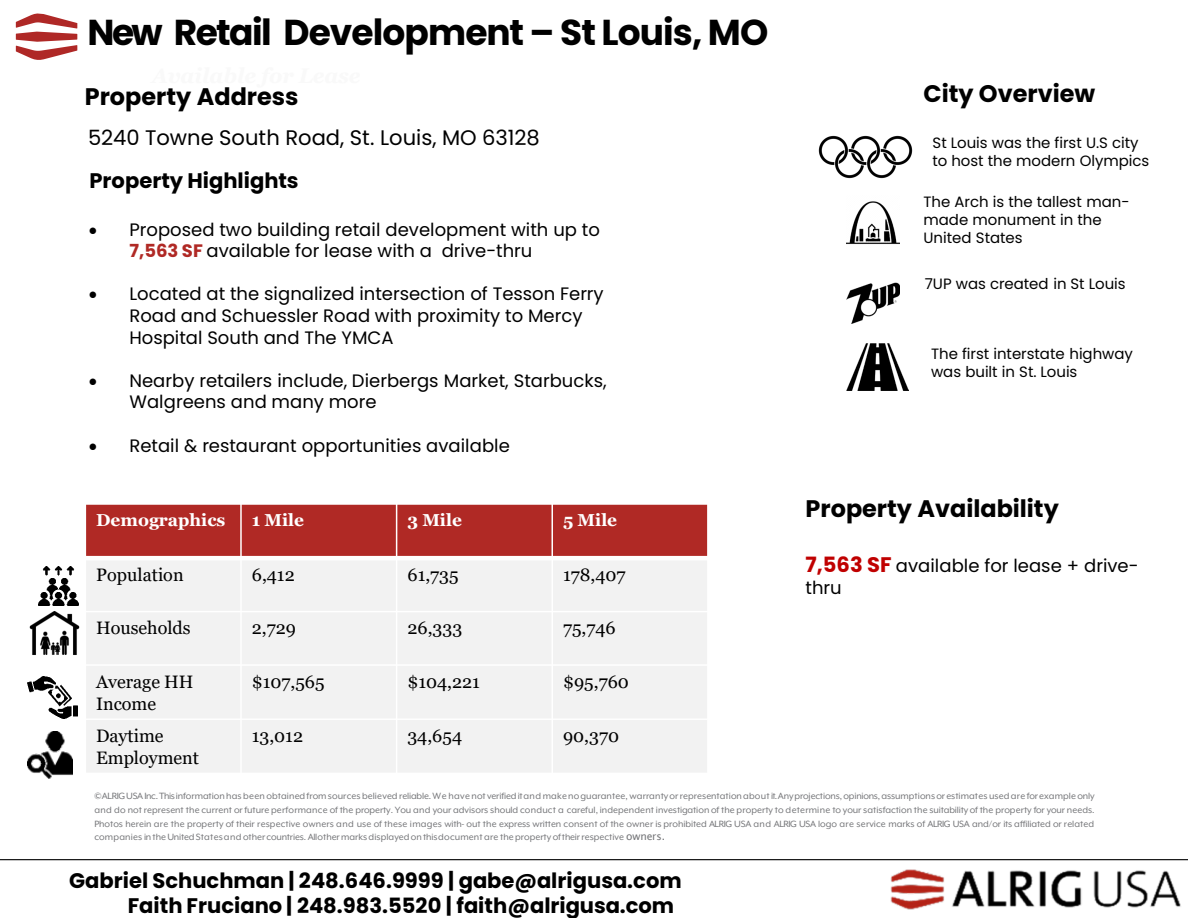
<style>
.page{position:relative;width:1188px;height:918px;background:#fff}
.page>*{position:absolute;margin:0;border:0;box-sizing:border-box;transform-origin:0 0}
.t1{font:700 36px "Poppins";letter-spacing:-.025em;color:#000}
.t2{font:700 24px "Poppins";color:#000}
.t3{font:700 21px "Poppins";color:#000}
.t4{font:21px "Poppins";color:#000}
.t5{font:18px/21.6px "Poppins";color:#000}
.t6{font:18px/21.6px "Georgia";color:#000}
.t7{font:700 17.25px "Georgia";color:#fff}
.t8{font:15px/18px "Poppins";color:#000}
.t9{font:10.5px/13.6px "Mr Eaves XL Mod OT";letter-spacing:.005em;color:#757679;text-align:justify}
.s1{font-weight:700;color:#b02925}
.s2{font-weight:700;font-size:21px;color:#c00000}
.s3{font-family:"Lucida Sans Unicode"}
</style>
<div class="page">
<svg style="left:16px;top:13px;width:61px;height:47px"></svg>
<hr style="left:0;top:859px;width:1188px;height:1px;background:#000">
<img style="left:880px;top:859px;width:308px;height:51px">
<img style="left:27px;top:676px;width:50px;height:42px">
<img style="left:29px;top:611px;width:51px;height:44px">
<img style="left:39px;top:566px;width:39px;height:40px">
<img style="left:27px;top:732px;width:45px;height:47px">
<div style="left:85px;top:504px;width:156px;height:54px;background:#b02925"></div>
<div style="left:241px;top:504px;width:156px;height:54px;background:#b02925"></div>
<div style="left:397px;top:504px;width:155px;height:54px;background:#b02925"></div>
<div style="left:552px;top:504px;width:156px;height:54px;background:#b02925"></div>
<div style="left:85px;top:558px;width:156px;height:54px;background:#f2f2f2"></div>
<div style="left:241px;top:558px;width:156px;height:54px;background:#f2f2f2"></div>
<div style="left:397px;top:558px;width:155px;height:54px;background:#f2f2f2"></div>
<div style="left:552px;top:558px;width:156px;height:54px;background:#f2f2f2"></div>
<div style="left:85px;top:612px;width:156px;height:53px;background:#f2f2f2"></div>
<div style="left:241px;top:612px;width:156px;height:53px;background:#f2f2f2"></div>
<div style="left:397px;top:612px;width:155px;height:53px;background:#f2f2f2"></div>
<div style="left:552px;top:612px;width:156px;height:53px;background:#f2f2f2"></div>
<div style="left:85px;top:665px;width:156px;height:54px;background:#f2f2f2"></div>
<div style="left:241px;top:665px;width:156px;height:54px;background:#f2f2f2"></div>
<div style="left:397px;top:665px;width:155px;height:54px;background:#f2f2f2"></div>
<div style="left:552px;top:665px;width:156px;height:54px;background:#f2f2f2"></div>
<div style="left:85px;top:719px;width:156px;height:54px;background:#f2f2f2"></div>
<div style="left:241px;top:719px;width:156px;height:54px;background:#f2f2f2"></div>
<div style="left:397px;top:719px;width:155px;height:54px;background:#f2f2f2"></div>
<div style="left:552px;top:719px;width:156px;height:54px;background:#f2f2f2"></div>
<hr style="left:240px;top:503px;width:2px;height:271px;background:#fff">
<hr style="left:396px;top:503px;width:1px;height:271px;background:#fff">
<hr style="left:551px;top:503px;width:2px;height:271px;background:#fff">
<hr style="left:85px;top:556px;width:624px;height:4px;background:#fff">
<hr style="left:85px;top:611px;width:624px;height:1px;background:#fff">
<hr style="left:85px;top:664px;width:624px;height:2px;background:#fff">
<hr style="left:85px;top:718px;width:624px;height:2px;background:#fff">
<hr style="left:85px;top:503px;width:1px;height:271px;background:#fff">
<hr style="left:707px;top:503px;width:2px;height:271px;background:#fff">
<hr style="left:85px;top:503px;width:624px;height:2px;background:#fff">
<img style="left:818px;top:135px;width:95px;height:44px">
<img style="left:847px;top:201px;width:53px;height:43px">
<img style="left:847px;top:282px;width:53px;height:41px">
<img style="left:847px;top:343px;width:61px;height:47px">
<h2 class="t1" style="left:88px;top:12px;width:682px">New Retail Development – St Louis, MO</h2>
<p class="t2" style="left:85px;top:82px;width:215px">Property Address</p>
<p class="t4" style="left:88px;top:125px;width:453px">5240 Towne South Road, St. Louis, MO 63128</p>
<p class="t3" style="left:90px;top:168px;width:211px">Property Highlights</p>
<p class="t5" style="left:129px;top:219px;width:472px;text-indent:-40px">• Proposed two building retail development with up to<br><span class="s1">7,563 SF</span> available for lease with a drive-thru</p>
<p class="t5" style="left:129px;top:283px;width:476px;text-indent:-40px">• Located at the signalized intersection of Tesson Ferry<br>Road and Schuessler Road with proximity to Mercy<br>Hospital South and The YMCA</p>
<p class="t5" style="left:129px;top:370px;width:479px;text-indent:-40px">• Nearby retailers include, Dierbergs Market, Starbucks,<br>Walgreens and many more</p>
<p class="t5" style="left:89px;top:435px;width:423px">• Retail &amp; restaurant opportunities available</p>
<p class="t7" style="left:96px;top:509px;width:131px">Demographics</p>
<p class="t7" style="left:252px;top:509px;width:54px">1 Mile</p>
<p class="t7" style="left:407px;top:509px;width:56px">3 Mile</p>
<p class="t7" style="left:563px;top:509px;width:56px">5 Mile</p>
<p class="t6" style="left:96px;top:564px;width:89px">Population</p>
<p class="t6" style="left:252px;top:564px;width:45px">6,412</p>
<p class="t6" style="left:407px;top:564px;width:53px">61,735</p>
<p class="t6" style="left:563px;top:564px;width:64px">178,407</p>
<p class="t6" style="left:96px;top:618px;width:96px">Households</p>
<p class="t6" style="left:252px;top:618px;width:46px">2,729</p>
<p class="t6" style="left:407px;top:618px;width:56px">26,333</p>
<p class="t6" style="left:563px;top:618px;width:54px">75,746</p>
<p class="t6" style="left:96px;top:671px;width:99px">Average HH<br>Income</p>
<p class="t6" style="left:252px;top:671px;width:74px">$107,565</p>
<p class="t6" style="left:407px;top:671px;width:74px">$104,221</p>
<p class="t6" style="left:563px;top:671px;width:67px">$95,760</p>
<p class="t6" style="left:96px;top:725px;width:104px">Daytime<br>Employment</p>
<p class="t6" style="left:252px;top:725px;width:53px">13,012</p>
<p class="t6" style="left:407px;top:725px;width:56px">34,654</p>
<p class="t6" style="left:563px;top:725px;width:58px">90,370</p>
<p class="t2" style="left:924px;top:80px;width:173px">City Overview</p>
<p class="t8" style="left:933px;top:134px;width:218px">St Louis was the first U.S city to host the modern Olympics</p>
<p class="t8" style="left:924px;top:193px;width:208px">The Arch is the tallest man&shy;made monument in the<br>United States</p>
<p class="t8" style="left:925px;top:275px;width:202px">7UP was created in St Louis</p>
<p class="t8" style="left:931px;top:345px;width:203px">The first interstate highway was built in St. Louis</p>
<p class="t2" style="left:806px;top:495px;width:255px">Property Availability</p>
<p class="t5" style="left:806px;top:554px;width:335px;line-height:22.5px"><span class="s2">7,563 SF</span> available for lease + drive&shy;thru</p>
<p class="t9" style="left:94px;top:789px;width:1002px">©ALRIGUSAInc.Thisinformationhas been obtainedfromsourcesbelieved reliable.We have not verifieditand makenoguarantee,warrantyorrepresentationaboutit.Anyprojections,opinions,assumptionsorestimates usedare forexampleonly and do not represent the current or future performance of the property. You and your advisors should conduct a careful, independent investigation of the property to determine to your satisfaction the suitability of the property for your needs.<br>Photos herein are the property of their respective owners and use of these images with- out the express written consent of the owner is prohibited ALRIG USA and ALRIG USA logo are service marks of ALRIG USA and/or its affiliated or related companies intheUnitedStatesand other countries. Allothermarks displayedon thisdocument are theproperty oftheirrespective <span class="s3">owners.</span></p>
<p class="t3" style="left:69px;top:868px;width:614px">Gabriel Schuchman | 248.646.9999 | gabe@alrigusa.com</p>
<p class="t3" style="left:128px;top:893px;width:548px">Faith Fruciano | 248.983.5520 | faith@alrigusa.com</p>
</div>
